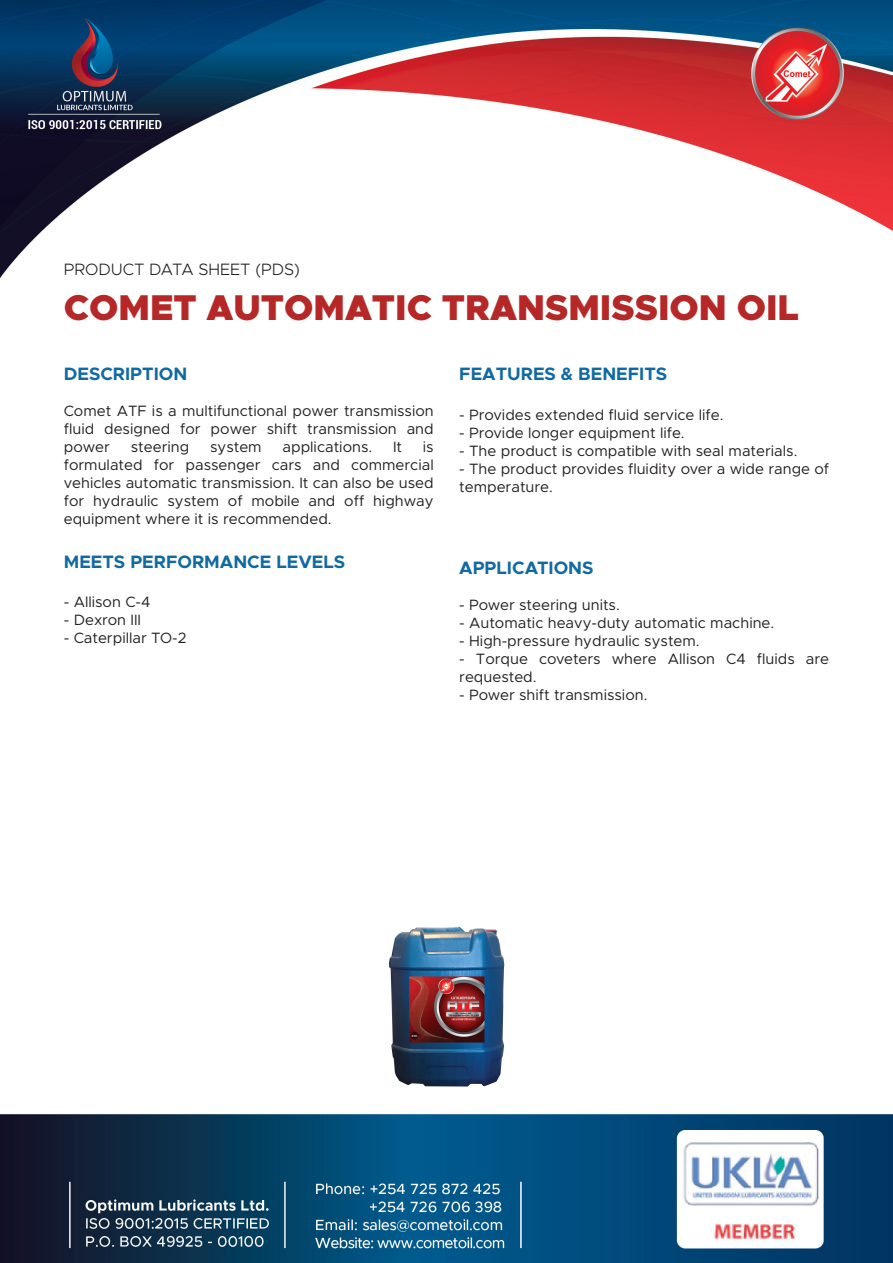
<style>
.page{position:relative;width:893px;height:1263px;background:#fff}
.page>*{position:absolute;margin:0;border:0;box-sizing:border-box;transform-origin:0 0}
.t1{font:900 36px "Metropolis";color:#b62827}
.t2{font:700 18px "Metropolis";color:#106aa2}
.t3{font:300 16.5px "Metropolis";color:#231f20}
.t4{font:15px/18px "Metropolis";color:#231f20;text-align:justify}
</style>
<div class="page">
<img style="left:0;top:0;width:893px;height:1263px">
<div style="left:383px;top:899px;width:158px;height:185px;background:#fff"></div>
<img style="left:361px;top:921px;width:170px;height:170px">
<p class="t3" style="left:64px;top:259px;width:238px">PRODUCT DATA SHEET (PDS)</p>
<h1 class="t1" style="left:64px;top:284px;width:737px">COMET AUTOMATIC TRANSMISSION OIL</h1>
<p class="t2" style="left:64px;top:362px;width:125px">DESCRIPTION</p>
<p class="t4" style="left:64px;top:402px;width:371px">Comet ATF is a multifunctional power transmission fluid designed for power shift transmission and power</p>
<p class="t4" style="left:64px;top:438px;width:371px;text-indent:359px">is formulated for passenger cars and commercial vehicles automatic transmission. It can also be used for hydraulic system of mobile and off highway equipment where it is recommended.</p>
<p class="t2" style="left:64px;top:550px;width:283px">MEETS PERFORMANCE LEVELS</p>
<p class="t4" style="left:64px;top:593px;width:88px">- Allison C-4</p>
<p class="t4" style="left:64px;top:611px;width:79px">- Dexron III</p>
<p class="t4" style="left:64px;top:629px;width:124px">- Caterpillar TO-2</p>
<p class="t4" style="left:131px;top:438px;width:60px">steering</p>
<p class="t4" style="left:210px;top:438px;width:53px">system</p>
<p class="t4" style="left:282px;top:438px;width:91px">applications.</p>
<p class="t4" style="left:393px;top:438px;width:11px">It</p>
<p class="t2" style="left:459px;top:362px;width:210px">FEATURES &amp; BENEFITS</p>
<p class="t4" style="left:459px;top:405px;width:266px">- Provides extended fluid service life.</p>
<p class="t4" style="left:459px;top:423px;width:227px">- Provide longer equipment life.</p>
<p class="t4" style="left:459px;top:441px;width:340px">- The product is compatible with seal materials.</p>
<p class="t4" style="left:459px;top:459px;width:371px">- The product provides fluidity over a wide range of temperature.</p>
<p class="t2" style="left:459px;top:557px;width:136px">APPLICATIONS</p>
<p class="t4" style="left:459px;top:596px;width:162px">- Power steering units.</p>
<p class="t4" style="left:459px;top:614px;width:317px">- Automatic heavy-duty automatic machine.</p>
<p class="t4" style="left:459px;top:632px;width:242px">- High-pressure hydraulic system.</p>
<p class="t4" style="left:459px;top:650px;width:371px">- Torque coveters where Allison C4 fluids are requested.</p>
<p class="t4" style="left:459px;top:686px;width:190px">- Power shift transmission.</p>
</div>
